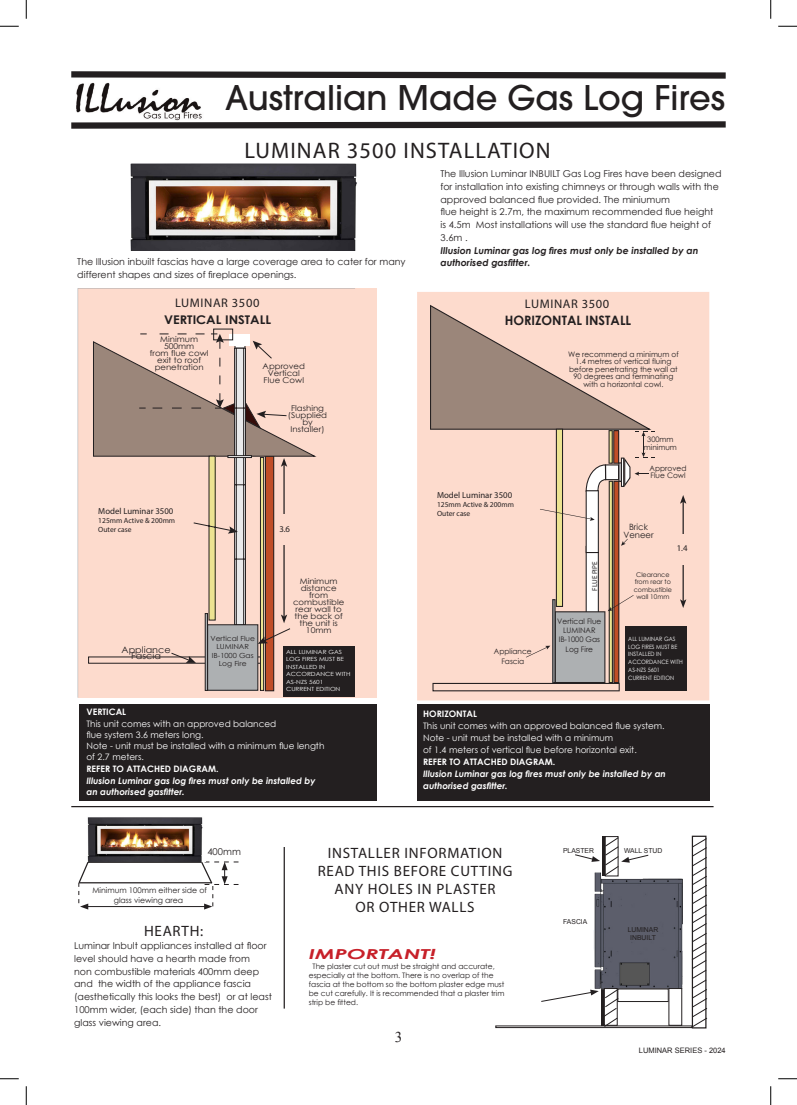
<style>
.page{position:relative;width:797px;height:1105px;background:#fff}
.page>*{position:absolute;margin:0;border:0;box-sizing:border-box;transform-origin:0 0}
.t1{font:500 33.75px "ITC Avant Garde Pro";color:#231f20}
.t2{font:22.5px "Myriad Pro";letter-spacing:.05em;color:#231f20}
.t3{font:15px "Myriad Pro";letter-spacing:.05em;color:#231f20}
.t4{font:15px "Times New Roman";color:#231f20}
.t5{font:italic 700 13.75px "Century Gothic";color:#c72029;scale:1.61 1}
.t6{font:700 13px "Century Gothic";color:#231f20}
.t7{font:12.5px "Myriad Pro";letter-spacing:.05em;color:#231f20}
.t8{font:700 12px "Century Gothic";color:#231f20;scale:1.07 1}
.t9{font:9.5px/12.8px "Century Gothic";color:#231f20}
.t10{font:italic 700 9.5px "Century Gothic";color:#231f20}
.t11{font:9px "Century Gothic";color:#231f20;scale:1.07 1}
.t12{font:8.88px "Century Gothic";color:#fff}
.t13{font:italic 700 8.88px/12px "Century Gothic";color:#fff}
.t14{font:700 8.88px "Century Gothic";color:#fff}
.t15{font:8.75px "Myriad Pro";color:#231f20}
.t16{font:8.62px/7.5px "Century Gothic";color:#231f20;text-align:center}
.t17{font:8px/7px "Century Gothic";color:#231f20;text-align:center;scale:1.07 1}
.t18{font:7.75px/10.5px "Century Gothic";color:#231f20;text-align:center}
.t19{font:7.5px/7.5px "Century Gothic";color:#231f20;text-align:center}
.t20{font:7.5px "Myriad Pro";color:#231f20}
.t21{font:7.5px "Arial";color:#231f20}
.t22{font:7.12px "Myriad Pro";color:#231f20}
.t23{font:7px/8.4px "Century Gothic";color:#231f20;text-align:center;scale:1.07 1}
.t24{font:6.75px "Arial";color:#231f20}
.t25{font:6.5px/7.6px "Century Gothic";color:#231f20;text-align:center}
.t26{font:5.88px/7.9px "Century Gothic";color:#fff;scale:.92 1}
.t27{font:5.62px/7.6px "Century Gothic";color:#fff;scale:1.13 1}
</style>
<div class="page">
<svg style="left:71px;top:71px;width:655px;height:8px;background:#534f50"></svg>
<svg style="left:71px;top:121px;width:655px;height:8px;background:#524f50"></svg>
<img style="left:76px;top:82px;width:126px;height:39px">
<div style="left:79px;top:704px;width:297px;height:96px;background:#231f20"></div>
<div style="left:417px;top:704px;width:292px;height:97px;background:#231f20"></div>
<hr style="left:79px;top:882px;width:133px;height:1px;background:#231f20">
<hr style="left:88px;top:862px;width:114px;height:1px;background:#231f20">
<hr style="left:86px;top:906px;width:120px;height:1px;background:#231f20">
<svg style="left:78px;top:861px;width:12px;height:48px"></svg>
<svg style="left:200px;top:861px;width:38px;height:48px"></svg>
<hr style="left:283px;top:847px;width:2px;height:161px;background:#231f20">
<img style="left:130px;top:163px;width:227px;height:88px">
<hr style="left:602px;top:836px;width:2px;height:40px;background:#231f20">
<img style="left:593px;top:876px;width:90px;height:115px">
<div style="left:605px;top:836px;width:13px;height:40px;border:1px solid #231f20"></div>
<div style="left:669px;top:988px;width:12px;height:37px;background:#fff"></div>
<div style="left:668px;top:988px;width:14px;height:37px;border:1px solid #231f20"></div>
<div style="left:617px;top:989px;width:51px;height:13px;border:1px solid #231f20"></div>
<div style="left:495px;top:1025px;width:197px;height:3px;border:1px solid #231f20"></div>
<img style="left:87px;top:817px;width:116px;height:44px">
<hr style="left:71px;top:806px;width:642px;height:1px;background:#231f20">
<svg style="left:691px;top:838px;width:17px;height:189px"></svg>
<svg style="left:540px;top:988px;width:79px;height:39px"></svg>
<svg style="left:575px;top:837px;width:74px;height:39px"></svg>
<div style="left:417px;top:292px;width:292px;height:408px;background:#fddbcd"></div>
<div style="left:626px;top:626px;width:61px;height:65px;background:#231f20"></div>
<svg style="left:430px;top:305px;width:224px;height:386px;background:#d6bbaf"></svg>
<hr style="left:682px;top:502px;width:1px;height:99px;background:#231f20">
<svg style="left:680px;top:599px;width:6px;height:9px"></svg>
<svg style="left:680px;top:495px;width:6px;height:9px"></svg>
<div style="left:78px;top:289px;width:298px;height:409px;background:#fddbcd"></div>
<svg style="left:78px;top:288px;width:277px;height:409px"></svg>
<svg style="left:88px;top:328px;width:174px;height:336px"></svg>
<div style="left:283px;top:646px;width:72px;height:50px;background:#231f20"></div>
<svg style="left:92px;top:333px;width:224px;height:358px"></svg>
<div style="left:279px;top:515px;width:49px;height:30px;background:#fddbcd"></div>
<div style="left:676px;top:534px;width:28px;height:30px;background:#fddbcd"></div>
<svg style="left:0;top:25px;width:19px;height:2px"></svg>
<svg style="left:778px;top:25px;width:19px;height:2px"></svg>
<svg style="left:0;top:1078px;width:19px;height:1px"></svg>
<svg style="left:778px;top:1078px;width:19px;height:1px"></svg>
<svg style="left:25px;top:0;width:2px;height:19px"></svg>
<svg style="left:25px;top:1086px;width:2px;height:19px"></svg>
<svg style="left:770px;top:0;width:1px;height:19px"></svg>
<svg style="left:770px;top:1086px;width:1px;height:19px"></svg>
<h1 class="t1" style="left:225px;top:76px;width:501px">Australian Made Gas Log Fires</h1>
<p class="t2" style="left:244px;top:137px;width:307px">LUMINAR 3500 INSTALLATION</p>
<p class="t9" style="left:440px;top:167px;width:282px">The Illusion Luminar INBUILT Gas Log Fires have been designed for installation into existing chimneys or through walls with the approved balanced flue provided. The miniumum</p>
<p class="t9" style="left:440px;top:205px;width:274px">flue height is 2.7m, the maximum recommended flue height is 4.5m Most installations will use the standard flue height of<br>3.6m .</p>
<p class="t10" style="left:440px;top:243px;width:259px">Illusion Luminar gas log fires must only be installed by an</p>
<p class="t9" style="left:77px;top:255px;width:330px">The Illusion inbuilt fascias have a large coverage area to cater for many</p>
<p class="t10" style="left:440px;top:256px;width:91px">authorised gasfitter.</p>
<p class="t9" style="left:77px;top:268px;width:221px">different shapes and sizes of fireplace openings.</p>
<p class="t7" style="left:175px;top:295px;width:86px">LUMINAR 3500</p>
<p class="t8" style="left:164px;top:310px;width:101px">VERTICAL INSTALL</p>
<p class="t17" style="left:150px;top:335px;width:56px">Minimum<br>500mm<br>from flue cowl exit to roof penetration</p>
<p class="t17" style="left:263px;top:363px;width:41px">Approved<br>Vertical<br>Flue Cowl</p>
<p class="t17" style="left:288px;top:405px;width:38px">Flashing (Supplied by<br>Installer)</p>
<p class="t15" style="left:98px;top:506px;width:77px">Model Luminar 3500</p>
<p class="t20" style="left:98px;top:516px;width:78px">125mm Active &amp; 200mm</p>
<p class="t20" style="left:98px;top:525px;width:35px">Outer case</p>
<p class="t15" style="left:279px;top:523px;width:12px">3.6</p>
<p class="t17" style="left:293px;top:578px;width:49px">Minimum distance from combustible rear wall to the back of the unit is<br>10mm</p>
<p class="t23" style="left:210px;top:634px;width:43px">Vertical Flue<br>LUMINAR<br>IB-1000 Gas<br>Log Fire</p>
<p class="t11" style="left:122px;top:644px;width:47px">Appliance</p>
<p class="t11" style="left:131px;top:650px;width:29px">Fascia</p>
<p class="t27" style="left:286px;top:648px;width:58px">ALL LUMINAR GAS<br>LOG FIRES MUST BE<br>INSTALLED IN<br>ACCORDANCE WITH<br>AS-NZS 5601<br>CURRENT EDITION</p>
<p class="t14" style="left:86px;top:705px;width:41px">VERTICAL</p>
<p class="t12" style="left:86px;top:717px;width:191px">This unit comes with an approved balanced</p>
<p class="t12" style="left:86px;top:728px;width:119px">flue system 3.6 meters long.</p>
<p class="t12" style="left:86px;top:740px;width:239px">Note - unit must be installed with a minimum flue length</p>
<p class="t12" style="left:86px;top:751px;width:59px">of 2.7 meters.</p>
<p class="t14" style="left:86px;top:762px;width:134px">REFER TO ATTACHED DIAGRAM.</p>
<p class="t13" style="left:86px;top:774px;width:230px">Illusion Luminar gas log fires must only be installed by</p>
<p class="t13" style="left:86px;top:785px;width:100px">an authorised gasfitter.</p>
<p class="t7" style="left:525px;top:296px;width:86px">LUMINAR 3500</p>
<h3 class="t6" style="left:505px;top:311px;width:128px">HORIZONTAL INSTALL</h3>
<p class="t19" style="left:568px;top:350px;width:112px">We recommend a minimum of<br>1.4 metres of vertical fluing before penetrating the wall at<br>90 degrees and terminating with a horizontal cowl.</p>
<p class="t19" style="left:644px;top:435px;width:34px">300mm minimum</p>
<p class="t15" style="left:437px;top:490px;width:77px">Model Luminar 3500</p>
<p class="t20" style="left:437px;top:500px;width:78px">125mm Active &amp; 200mm</p>
<p class="t20" style="left:437px;top:509px;width:35px">Outer case</p>
<p class="t19" style="left:494px;top:645px;width:39px;line-height:10.8px">Appliance<br>Fascia</p>
<p class="t22" style="left:590px;top:591px;width:31px;rotate:-90deg">FLUE PIPE</p>
<p class="t19" style="left:557px;top:617px;width:46px;line-height:9.1px">Vertical Flue<br>LUMINAR<br>IB-1000 Gas<br>Log Fire</p>
<p class="t19" style="left:649px;top:464px;width:38px;text-align:left">Approved<br>Flue Cowl</p>
<p class="t16" style="left:623px;top:523px;width:32px">Brick<br>Veneer</p>
<p class="t15" style="left:676px;top:543px;width:12px">1.4</p>
<p class="t25" style="left:633px;top:570px;width:40px">Clearance from rear to combustible wall 10mm</p>
<p class="t26" style="left:628px;top:634px;width:61px">ALL LUMINAR GAS<br>LOG FIRES MUST BE<br>INSTALLED IN<br>ACCORDANCE WITH<br>AS-NZS 5601<br>CURRENT EDITION</p>
<p class="t14" style="left:423px;top:707px;width:55px">HORIZONTAL</p>
<p class="t12" style="left:423px;top:720px;width:243px">This unit comes with an approved balanced flue system.</p>
<p class="t12" style="left:423px;top:732px;width:191px">Note - unit must be installed with a minimum</p>
<p class="t12" style="left:423px;top:744px;width:215px">of 1.4 meters of vertical flue before horizontal exit.</p>
<p class="t14" style="left:423px;top:755px;width:134px">REFER TO ATTACHED DIAGRAM.</p>
<p class="t13" style="left:423px;top:768px;width:244px">Illusion Luminar gas log fires must only be installed by an authorised gasfitter.</p>
<p class="t9" style="left:207px;top:845px;width:35px">400mm</p>
<p class="t18" style="left:92px;top:884px;width:116px">Minimum 100mm either side of glass viewing area</p>
<p class="t3" style="left:144px;top:922px;width:61px">HEARTH:</p>
<p class="t9" style="left:74px;top:939px;width:199px">Luminar Inbult appliances installed at floor level should have a hearth made from<br>non combustible materials 400mm deep and the width of the appliance fascia (aesthetically this looks the best) or at least 100mm wider, (each side) than the door glass viewing area.</p>
<p class="t3" style="left:328px;top:844px;width:176px">INSTALLER INFORMATION</p>
<p class="t3" style="left:318px;top:862px;width:196px">READ THIS BEFORE CUTTING</p>
<p class="t3" style="left:334px;top:880px;width:162px">ANY HOLES IN PLASTER</p>
<p class="t3" style="left:355px;top:898px;width:121px">OR OTHER WALLS</p>
<p class="t5" style="left:309px;top:944px;width:80px">IMPORTANT!</p>
<p class="t19" style="left:309px;top:962px;width:197px;line-height:9px;text-align:left;text-indent:4px">The plaster cut out must be straight and accurate, especially at the bottom. There is no overlap of the fascia at the bottom so the bottom plaster edge must be cut carefully. It is recommended that a plaster trim strip be fitted.</p>
<h3 class="t4" style="left:395px;top:1026px;width:9px">3</h3>
<p class="t24" style="left:563px;top:847px;width:33px">PLASTER</p>
<p class="t24" style="left:563px;top:917px;width:26px">FASCIA</p>
<p class="t24" style="left:624px;top:847px;width:40px">WALL STUD</p>
<p class="t24" style="left:627px;top:925px;width:32px">LUMINAR</p>
<p class="t24" style="left:630px;top:934px;width:27px">INBUILT</p>
<p class="t21" style="left:639px;top:1045px;width:88px">LUMINAR SERIES - 2024</p>
</div>
